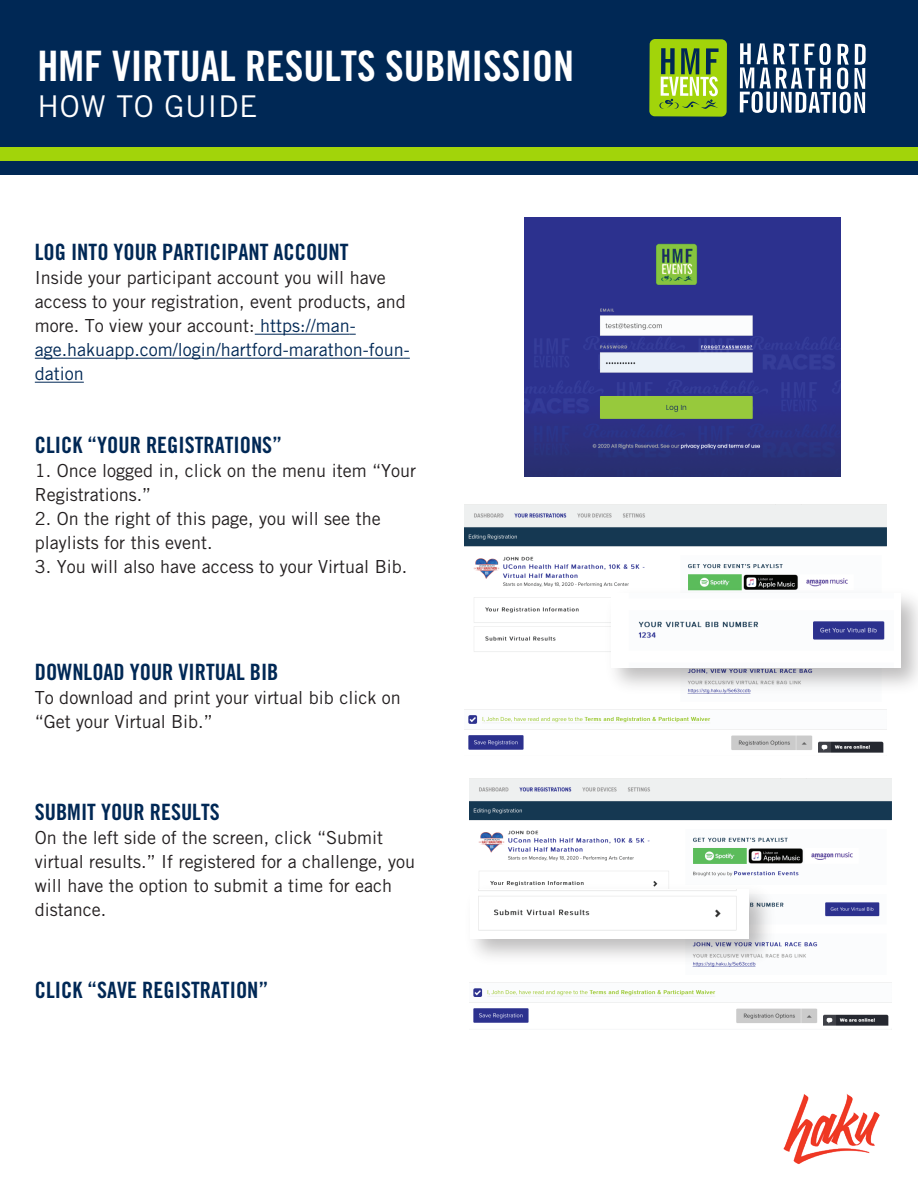
<style>
.page{position:relative;width:918px;height:1188px;background:#fff}
.page>*{position:absolute;margin:0;border:0;box-sizing:border-box;transform-origin:0 0}
.t1{font:42px "Trade Gothic LT Std Bd Cn 20";color:#fff}
.t2{font:30px "Trade Gothic LT Std";letter-spacing:.025em;color:#fff}
.t3{font:22.5px "Trade Gothic LT Std Bd Cn 20";color:#002855}
.t4{font:18px/24px "Trade Gothic LT Std";color:#231f20}
.s1{color:#002855}
</style>
<div class="page">
<div style="left:0;top:0;width:918px;height:174px;background:#002855"></div>
<div style="left:0;top:147px;width:918px;height:14px;background:#a2d40a"></div>
<div style="left:649px;top:39px;width:78px;height:78px;background:#a2d40a;border-radius:6px"></div>
<svg style="left:659px;top:48px;width:60px;height:61px"></svg>
<svg style="left:740px;top:43px;width:126px;height:70px"></svg>
<img style="left:783px;top:1094px;width:97px;height:70px">
<hr style="left:255px;top:334px;width:95px;height:1px;background:#002855">
<hr style="left:35px;top:358px;width:369px;height:1px;background:#002855">
<hr style="left:35px;top:382px;width:49px;height:1px;background:#002855">
<img style="left:525px;top:217px;width:315px;height:259px">
<img style="left:465px;top:504px;width:422px;height:249px">
<img style="left:600px;top:582px;width:318px;height:119px">
<img style="left:612px;top:594px;width:289px;height:74px">
<img style="left:469px;top:778px;width:422px;height:248px">
<img style="left:469px;top:878px;width:312px;height:93px">
<img style="left:470px;top:890px;width:278px;height:48px">
<h1 class="t1" style="left:38px;top:40px;width:538px">HMF VIRTUAL RESULTS SUBMISSION</h1>
<h2 class="t2" style="left:38px;top:88px;width:221px">HOW TO GUIDE</h2>
<p class="t3" style="left:35px;top:239px;width:315px">LOG INTO YOUR PARTICIPANT ACCOUNT</p>
<p class="t4" style="left:35px;top:266px;width:377px">Inside your participant account you will have access to your registration, event products, and more. To view your account: <span class="s1">https://man&shy;age.hakuapp.com/login/hartford-marathon-foun&shy;dation</span></p>
<p class="t3" style="left:35px;top:431px;width:249px">CLICK “YOUR REGISTRATIONS”</p>
<p class="t4" style="left:35px;top:458px;width:383px">1. Once logged in, click on the menu item “Your<br>Registrations.”</p>
<p class="t4" style="left:35px;top:506px;width:347px">2. On the right of this page, you will see the playlists for this event.</p>
<p class="t4" style="left:35px;top:554px;width:374px">3. You will also have access to your Virtual Bib.</p>
<p class="t3" style="left:35px;top:658px;width:245px">DOWNLOAD YOUR VIRTUAL BIB</p>
<p class="t4" style="left:35px;top:686px;width:368px">To download and print your virtual bib click on “Get your Virtual Bib.”</p>
<p class="t3" style="left:35px;top:798px;width:186px">SUBMIT YOUR RESULTS</p>
<p class="t4" style="left:35px;top:825px;width:382px">On the left side of the screen, click “Submit virtual results.” If registered for a challenge, you will have the option to submit a time for each distance.</p>
<p class="t3" style="left:35px;top:976px;width:235px">CLICK “SAVE REGISTRATION”</p>
</div>
